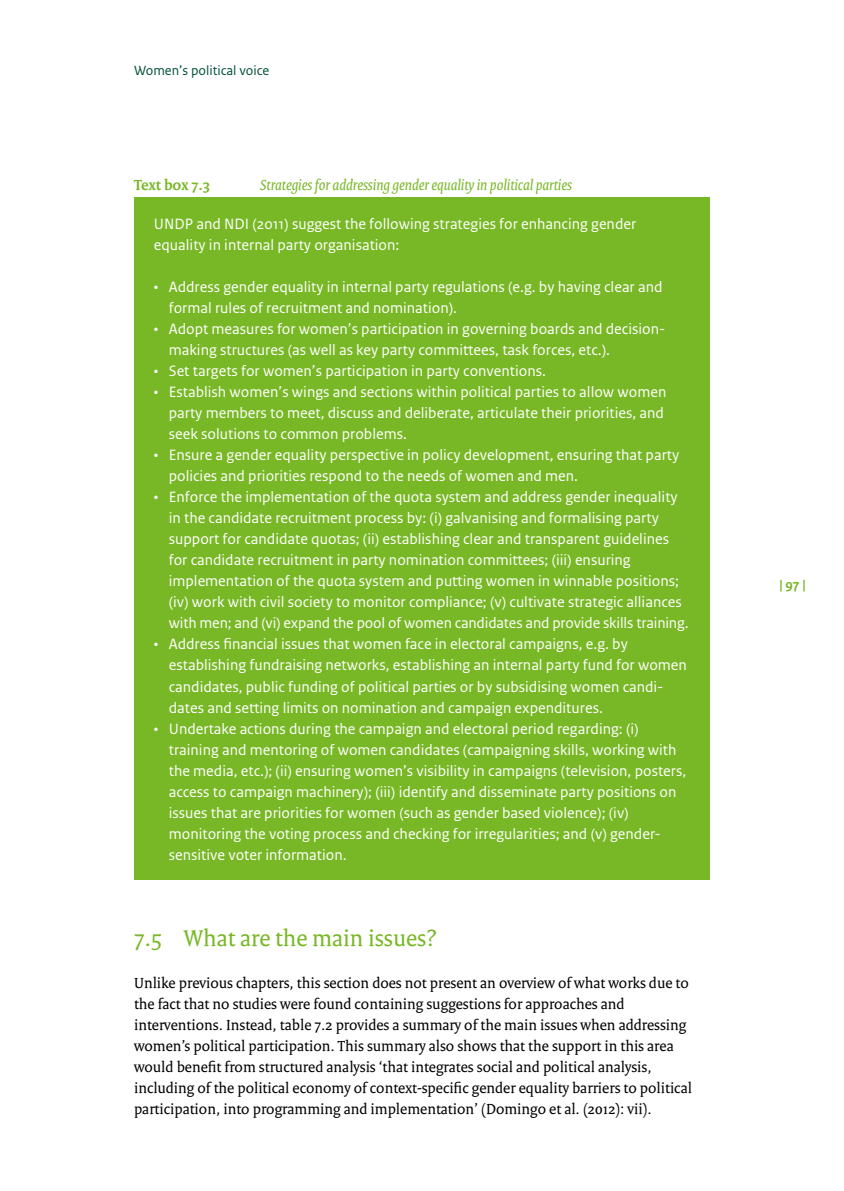
<style>
.page{position:relative;width:844px;height:1191px;background:#fff}
.page>*{position:absolute;margin:0;border:0;box-sizing:border-box;transform-origin:0 0}
._04_RO_Paragraafkop{font:24.5px "Rijksoverheid Serif";color:#78b826}
._21_RO_Kader_Broodte{font:15.75px/21px "Rijksoverheid Sans Text";color:#fff}
._10_RO_Broodtekst{font:15.75px/21px "Rijksoverheid Serif";color:#000}
.Boxtitel{font:italic 15.75px "Rijksoverheid Serif";color:#78b826}
.Boxtitel-2{font:700 15.75px "Rijksoverheid Serif";color:#78b826}
._09_BZ_DFK_Binnenwer{font:14px "Rijksoverheid Sans Text";color:#00503b}
.t1{font:700 14px "Rijksoverheid Sans Text";color:#78b826}
</style>
<div class="page">
<div style="left:134px;top:197px;width:575px;height:682px;background:#78b826"></div>
<p class="_09_BZ_DFK_Binnenwer" style="left:134px;top:62px;width:137px">Women’s political voice</p>
<p class="Boxtitel-2" style="left:134px;top:175px;width:77px">Text box 7.3</p>
<p class="Boxtitel" style="left:260px;top:175px;width:313px">Strategies for addressing gender equality in political parties</p>
<p class="_21_RO_Kader_Broodte" style="left:154px;top:214px;width:483px">UNDP and NDI (2011) suggest the following strategies for enhancing gender equality in internal party organisation:</p>
<p class="_21_RO_Kader_Broodte" style="left:169px;top:277px;width:495px;text-indent:-15px">• Address gender equality in internal party regulations (e.g. by having clear and formal rules of recruitment and nomination).</p>
<p class="_21_RO_Kader_Broodte" style="left:169px;top:319px;width:498px;text-indent:-15px">• Adopt measures for women’s participation in governing boards and decision&shy;making structures (as well as key party committees, task forces, etc.).</p>
<p class="_21_RO_Kader_Broodte" style="left:154px;top:361px;width:393px">• Set targets for women’s participation in party conventions.</p>
<p class="_21_RO_Kader_Broodte" style="left:169px;top:382px;width:499px;text-indent:-15px">• Establish women’s wings and sections within political parties to allow women party members to meet, discuss and deliberate, articulate their priorities, and seek solutions to common problems.</p>
<p class="_21_RO_Kader_Broodte" style="left:169px;top:445px;width:512px;text-indent:-15px">• Ensure a gender equality perspective in policy development, ensuring that party policies and priorities respond to the needs of women and men.</p>
<p class="_21_RO_Kader_Broodte" style="left:169px;top:487px;width:521px;text-indent:-15px">• Enforce the implementation of the quota system and address gender inequality in the candidate recruitment process by: (i) galvanising and formalising party support for candidate quotas; (ii) establishing clear and transparent guidelines for candidate recruitment in party nomination committees; (iii) ensuring implementation of the quota system and putting women in winnable positions; (iv) work with civil society to monitor compliance; (v) cultivate strategic alliances with men; and (vi) expand the pool of women candidates and provide skills training.</p>
<p class="_21_RO_Kader_Broodte" style="left:169px;top:634px;width:519px;text-indent:-15px">• Address financial issues that women face in electoral campaigns, e.g. by establishing fundraising networks, establishing an internal party fund for women candidates, public funding of political parties or by subsidising women candi&shy;dates and setting limits on nomination and campaign expenditures.</p>
<p class="_21_RO_Kader_Broodte" style="left:169px;top:718px;width:519px;text-indent:-15px">• Undertake actions during the campaign and electoral period regarding: (i) training and mentoring of women candidates (campaigning skills, working with the media, etc.); (ii) ensuring women’s visibility in campaigns (television, posters, access to campaign machinery); (iii) identify and disseminate party positions on issues that are priorities for women (such as gender based violence); (iv) monitoring the voting process and checking for irregularities; and (v) gender&shy;sensitive voter information.</p>
<p class="_04_RO_Paragraafkop" style="left:134px;top:923px;width:304px">7.5 What are the main issues?</p>
<p class="_10_RO_Broodtekst" style="left:134px;top:972px;width:559px">Unlike previous chapters, this section does not present an overview of what works due to the fact that no studies were found containing suggestions for approaches and interventions. Instead, table 7.2 provides a summary of the main issues when addressing women’s political participation. This summary also shows that the support in this area would benefit from structured analysis ‘that integrates social and political analysis, including of the political economy of context-specific gender equality barriers to political participation, into programming and implementation’ (Domingo et al. (2012): vii).</p>
<p class="t1" style="left:779px;top:576px;width:28px">| 97 |</p>
</div>
